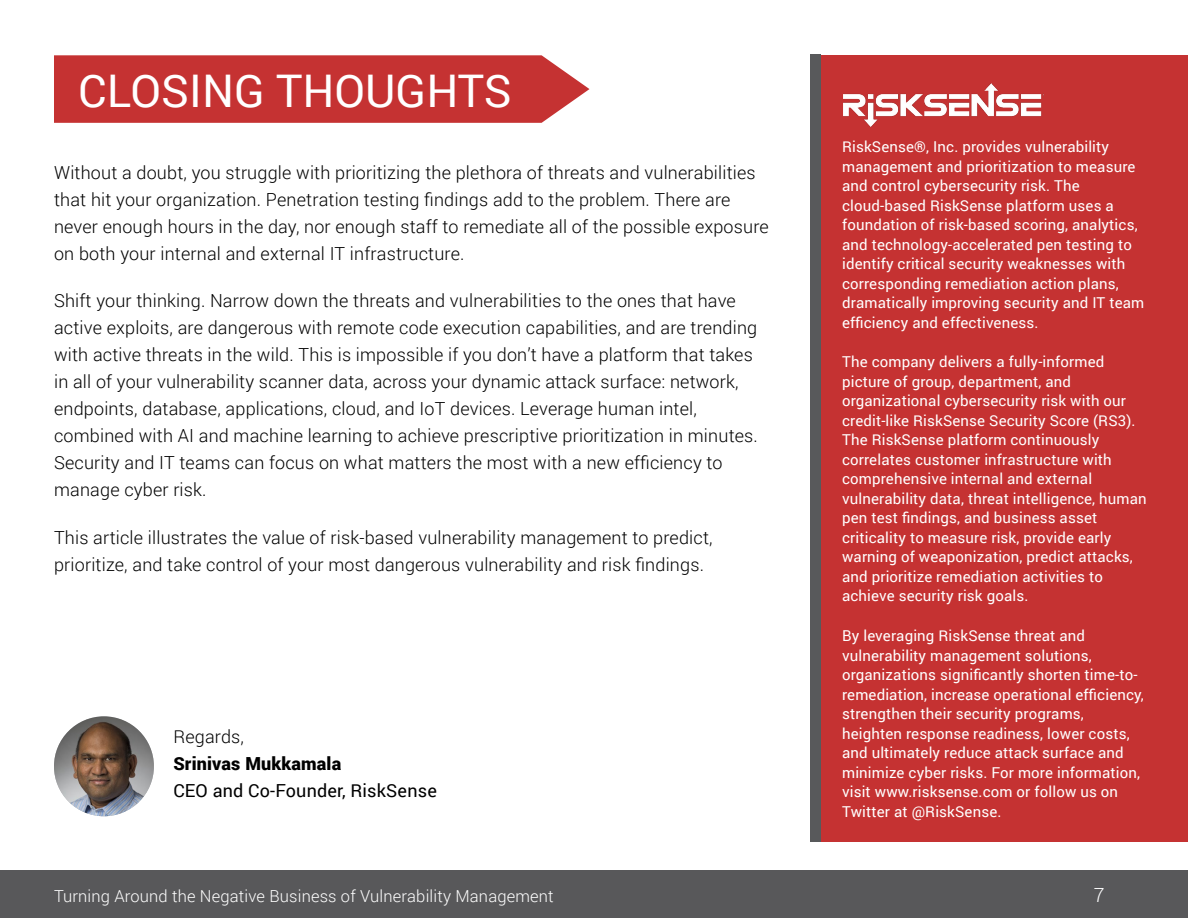
<style>
.page{position:relative;width:1188px;height:918px;background:#fff}
.page>*{position:absolute;margin:0;border:0;box-sizing:border-box;transform-origin:0 0}
.t1{font:45px "Roboto";color:#fff}
.t2{font:300 19.5px "Roboto";color:#fff}
.t3{font:300 18px/27px "Roboto";letter-spacing:.01em;color:#000}
.t4{font:18px "Roboto";letter-spacing:.01em;color:#000}
.t5{font:900 18px "Roboto";letter-spacing:.01em;color:#000}
.t6{font:300 16.5px "Roboto";letter-spacing:.01em;color:#fff}
.t7{font:15px/19.5px "Roboto";letter-spacing:.01em;color:#fff}
</style>
<div class="page">
<div style="left:0;top:871px;width:1188px;height:47px;background:#58585a"></div>
<svg style="left:54px;top:55px;width:536px;height:68px;background:#c83c3c"></svg>
<div style="left:810px;top:55px;width:378px;height:787px;background:#c53232"></div>
<img style="left:844px;top:84px;width:200px;height:42px">
<img style="left:54px;top:716px;width:100px;height:100px;border-radius:50px">
<div style="left:810px;top:54px;width:10px;height:788px;background:#58595b"></div>
<h1 class="t1" style="left:78px;top:59px;width:435px">CLOSING THOUGHTS</h1>
<p class="t3" style="left:54px;top:159px;width:716px">Without a doubt, you struggle with prioritizing the plethora of threats and vulnerabilities that hit your organization. Penetration testing findings add to the problem. There are never enough hours in the day, nor enough staff to remediate all of the possible exposure on both your internal and external IT infrastructure.</p>
<p class="t3" style="left:54px;top:287px;width:705px">Shift your thinking. Narrow down the threats and vulnerabilities to the ones that have active exploits, are dangerous with remote code execution capabilities, and are trending with active threats in the wild. This is impossible if you don’t have a platform that takes in all of your vulnerability scanner data, across your dynamic attack surface: network, endpoints, database, applications, cloud, and IoT devices. Leverage human intel, combined with AI and machine learning to achieve prescriptive prioritization in minutes.<br>Security and IT teams can focus on what matters the most with a new efficiency to manage cyber risk.</p>
<p class="t3" style="left:54px;top:523px;width:660px">This article illustrates the value of risk-based vulnerability management to predict, prioritize, and take control of your most dangerous vulnerability and risk findings.</p>
<p class="t3" style="left:173px;top:722px;width:72px">Regards,</p>
<p class="t5" style="left:173px;top:751px;width:169px">Srinivas Mukkamala</p>
<p class="t4" style="left:173px;top:778px;width:265px">CEO and Co-Founder, RiskSense</p>
<p class="t7" style="left:842px;top:136px;width:304px">RiskSense®, Inc. provides vulnerability management and prioritization to measure and control cybersecurity risk. The cloud-based RiskSense platform uses a foundation of risk-based scoring, analytics, and technology-accelerated pen testing to identify critical security weaknesses with corresponding remediation action plans, dramatically improving security and IT team efficiency and effectiveness.</p>
<p class="t7" style="left:842px;top:352px;width:306px">The company delivers a fully-informed picture of group, department, and organizational cybersecurity risk with our credit-like RiskSense Security Score (RS3).<br>The RiskSense platform continuously correlates customer infrastructure with comprehensive internal and external vulnerability data, threat intelligence, human pen test findings, and business asset criticality to measure risk, provide early warning of weaponization, predict attacks, and prioritize remediation activities to achieve security risk goals.</p>
<p class="t7" style="left:842px;top:625px;width:303px">By leveraging RiskSense threat and vulnerability management solutions, organizations significantly shorten time-to&shy;remediation, increase operational efficiency, strengthen their security programs, heighten response readiness, lower costs, and ultimately reduce attack surface and minimize cyber risks. For more information, visit www.risksense.com or follow us on Twitter at @RiskSense.</p>
<p class="t6" style="left:54px;top:885px;width:501px">Turning Around the Negative Business of Vulnerability Management</p>
<h2 class="t2" style="left:1094px;top:881px;width:12px">7</h2>
</div>
